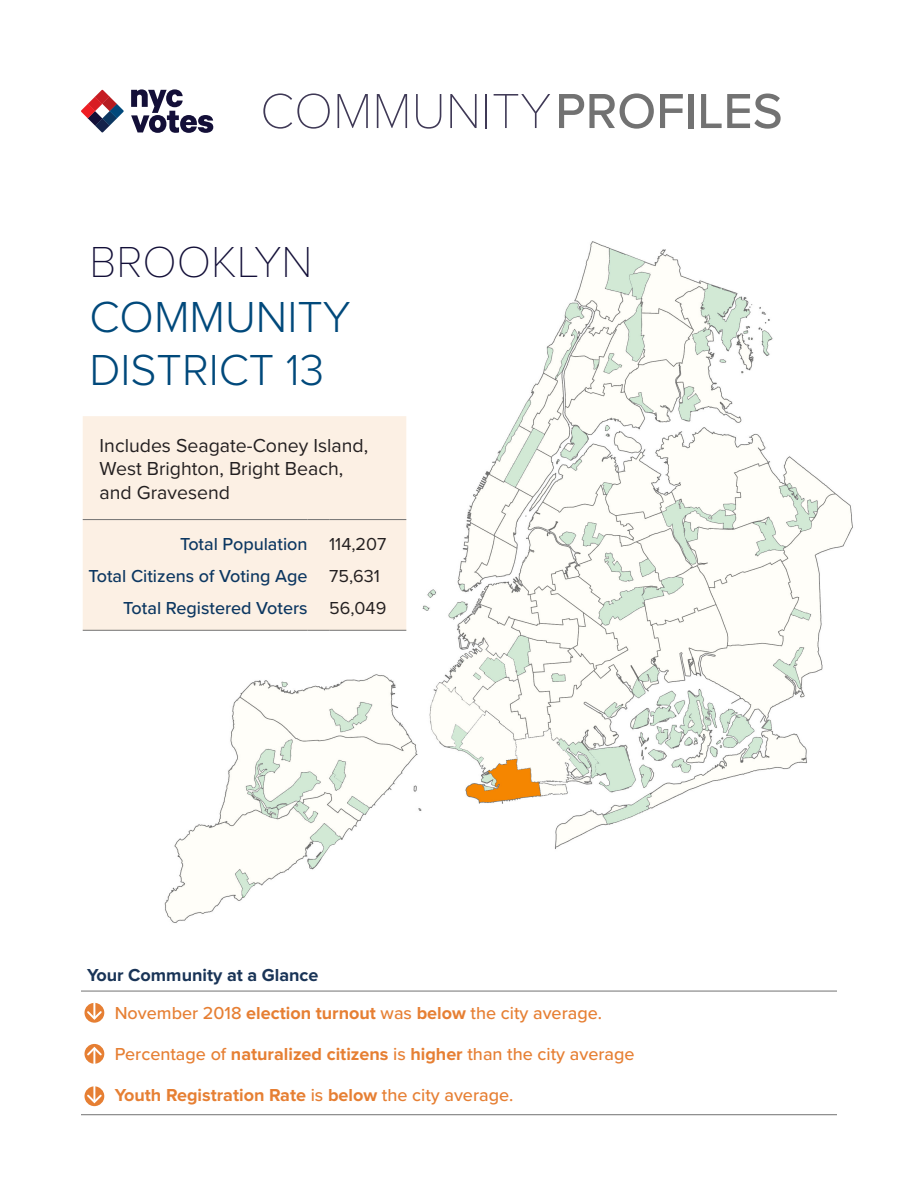
<style>
.page{position:relative;width:918px;height:1188px;background:#fff}
.page>*{position:absolute;margin:0;border:0;box-sizing:border-box;transform-origin:0 0}
.t1{font:100 51px "Proxima Nova T";color:#3f3956}
.t2{font:300 45px "Proxima Nova";color:#01497b}
.t3{font:100 45px "Proxima Nova T";color:#130f38}
.t4{font:19.5px/23.4px "Proxima Nova";color:#231f20}
.Cover_Key_Stats{font:500 18px "Proxima Nova";color:#e67f33}
.t5{font:500 18px "Proxima Nova";color:#0c3761}
.Cover_Key_Stats-2{font:700 18px "Proxima Nova";color:#e67f33}
.Cover_Key_Stats-3{font:700 18px "Proxima Nova";color:#193457}
.t6{font:18px "Proxima Nova";color:#231f20}
.s1{font-family:"Proxima Nova";font-weight:500;color:#727272}
.s2{font-weight:700}
.s3{font-weight:500}
</style>
<div class="page">
<img style="left:164px;top:241px;width:689px;height:682px">
<svg style="left:131px;top:89px;width:82px;height:44px"></svg>
<svg style="left:81px;top:90px;width:43px;height:43px"></svg>
<div style="left:83px;top:416px;width:323px;height:214px;background:#fcf0e4"></div>
<hr style="left:83px;top:519px;width:225px;height:1px;background:#727272">
<svg style="left:308px;top:519px;width:21px;height:1px"></svg>
<hr style="left:329px;top:519px;width:77px;height:1px;background:#727272">
<hr style="left:83px;top:630px;width:225px;height:1px;background:#727272">
<svg style="left:308px;top:630px;width:21px;height:1px"></svg>
<hr style="left:329px;top:630px;width:77px;height:1px;background:#727272">
<svg style="left:81px;top:991px;width:27px;height:1px"></svg>
<hr style="left:108px;top:991px;width:729px;height:1px;background:#727272">
<svg style="left:81px;top:1114px;width:27px;height:1px"></svg>
<hr style="left:108px;top:1114px;width:729px;height:1px;background:#727272">
<svg style="left:85px;top:1003px;width:19px;height:20px"></svg>
<svg style="left:85px;top:1002px;width:19px;height:19px"></svg>
<svg style="left:85px;top:1045px;width:19px;height:19px"></svg>
<svg style="left:85px;top:1086px;width:19px;height:19px"></svg>
<p class="t1" style="left:260px;top:73px;width:524px">COMMUNITY<span class="s1">PROFILES</span></p>
<p class="t3" style="left:89px;top:228px;width:225px">BROOKLYN</p>
<p class="t2" style="left:89px;top:297px;width:263px">COMMUNITY</p>
<p class="t2" style="left:89px;top:349px;width:236px">DISTRICT 13</p>
<p class="t4" style="left:100px;top:433px;width:270px">Includes Seagate-Coney Island,<br>West Brighton, Bright Beach, and Gravesend</p>
<p class="t5" style="left:180px;top:530px;width:129px">Total Population</p>
<p class="t6" style="left:329px;top:530px;width:59px">114,207</p>
<p class="t5" style="left:88px;top:563px;width:221px">Total Citizens of Voting Age</p>
<p class="t6" style="left:329px;top:563px;width:52px">75,631</p>
<p class="t5" style="left:123px;top:595px;width:186px">Total Registered Voters</p>
<p class="t6" style="left:329px;top:595px;width:59px">56,049</p>
<p class="Cover_Key_Stats-3" style="left:87px;top:967px;width:233px">Your Community at a Glance</p>
<p class="Cover_Key_Stats" style="left:115px;top:999px;width:489px">November 2018 <span class="s2">election turnout</span> was <span class="s2">below</span> the city average.</p>
<p class="Cover_Key_Stats" style="left:115px;top:1041px;width:521px">Percentage of <span class="s2">naturalized citizens</span> is <span class="s2">higher</span> than the city average</p>
<p class="Cover_Key_Stats-2" style="left:115px;top:1087px;width:400px">Youth Registration Rate <span class="s3">is</span> below <span class="s3">the city average.</span></p>
</div>
